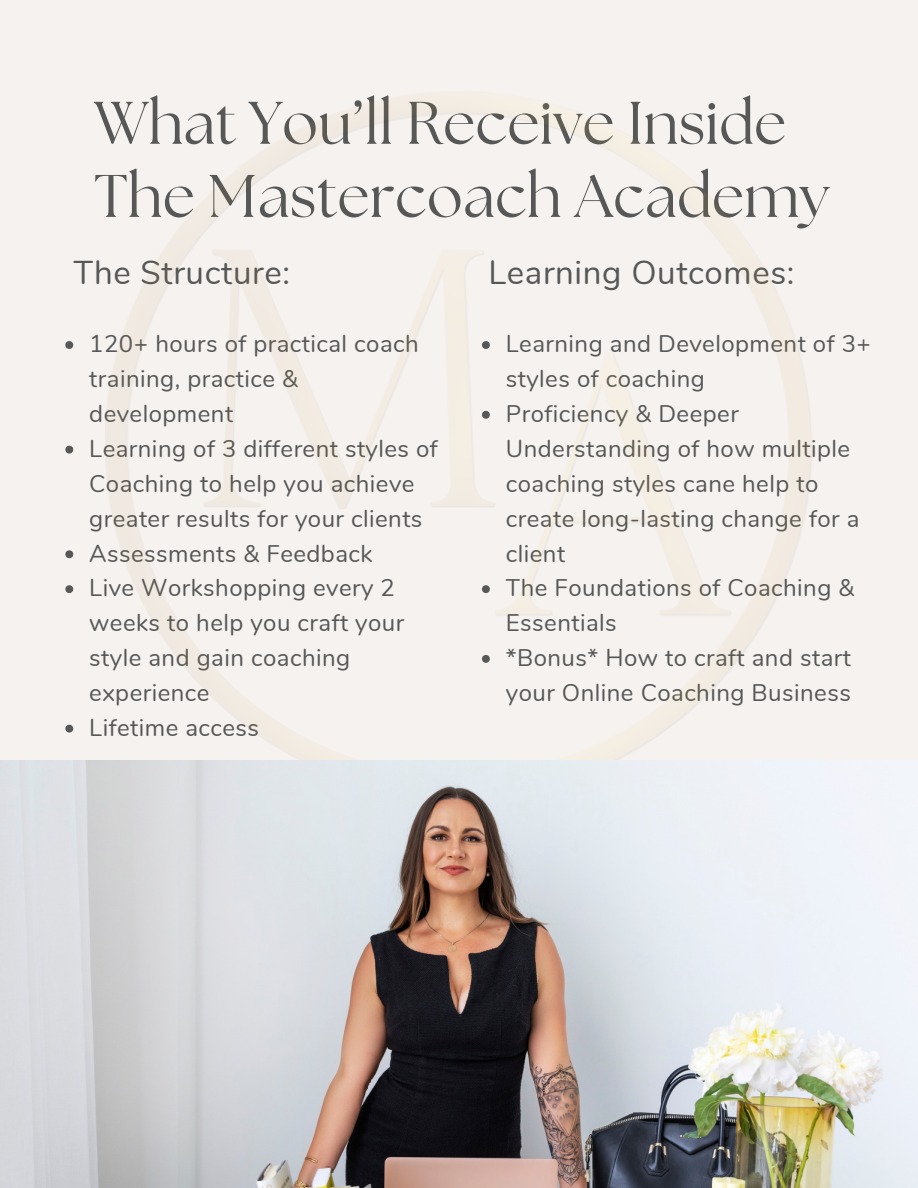
<style>
.page{position:relative;width:918px;height:1188px;background:#f6f2ef}
.page>*{position:absolute;margin:0;border:0;box-sizing:border-box;transform-origin:0 0}
.t1{font:59.85px/73.2px "The Seasons";letter-spacing:.005em;color:#575757}
.t2{font:33px "Nunito";letter-spacing:.02em;color:#575757}
.t3{font:24px/34.8px "Nunito";letter-spacing:.02em;color:#575757}
</style>
<div class="page">
<svg style="left:65px;top:341px;width:8px;height:8px"></svg>
<svg style="left:65px;top:446px;width:8px;height:8px"></svg>
<svg style="left:65px;top:550px;width:8px;height:8px"></svg>
<svg style="left:65px;top:585px;width:8px;height:8px"></svg>
<svg style="left:65px;top:725px;width:8px;height:8px"></svg>
<img style="left:106px;top:97px;width:706px;height:664px">
<img style="left:0;top:761px;width:918px;height:427px">
<p class="t1" style="left:94px;top:90px;width:737px">What You’ll Receive Inside<br>The Mastercoach Academy</p>
<p class="t2" style="left:74px;top:250px;width:218px">The Structure:</p>
<p class="t2" style="left:488px;top:250px;width:307px">Learning Outcomes:</p>
<p class="t3" style="left:89px;top:327px;width:331px">120+ hours of practical coach training, practice &amp; development</p>
<p class="t3" style="left:89px;top:432px;width:350px">Learning of 3 different styles of<br>Coaching to help you achieve greater results for your clients</p>
<p class="t3" style="left:89px;top:536px;width:285px">Assessments &amp; Feedback</p>
<p class="t3" style="left:89px;top:571px;width:316px">Live Workshopping every 2 weeks to help you craft your style and gain coaching experience</p>
<p class="t3" style="left:89px;top:711px;width:171px">Lifetime access</p>
<p class="t3" style="left:506px;top:327px;width:367px">Learning and Development of 3+ styles of coaching</p>
<p class="t3" style="left:506px;top:397px;width:355px">Proficiency &amp; Deeper<br>Understanding of how multiple coaching styles cane help to create long-lasting change for a client</p>
<p class="t3" style="left:506px;top:571px;width:350px">The Foundations of Coaching &amp;<br>Essentials</p>
<p class="t3" style="left:506px;top:641px;width:347px">*Bonus* How to craft and start your Online Coaching Business</p>
</div>
